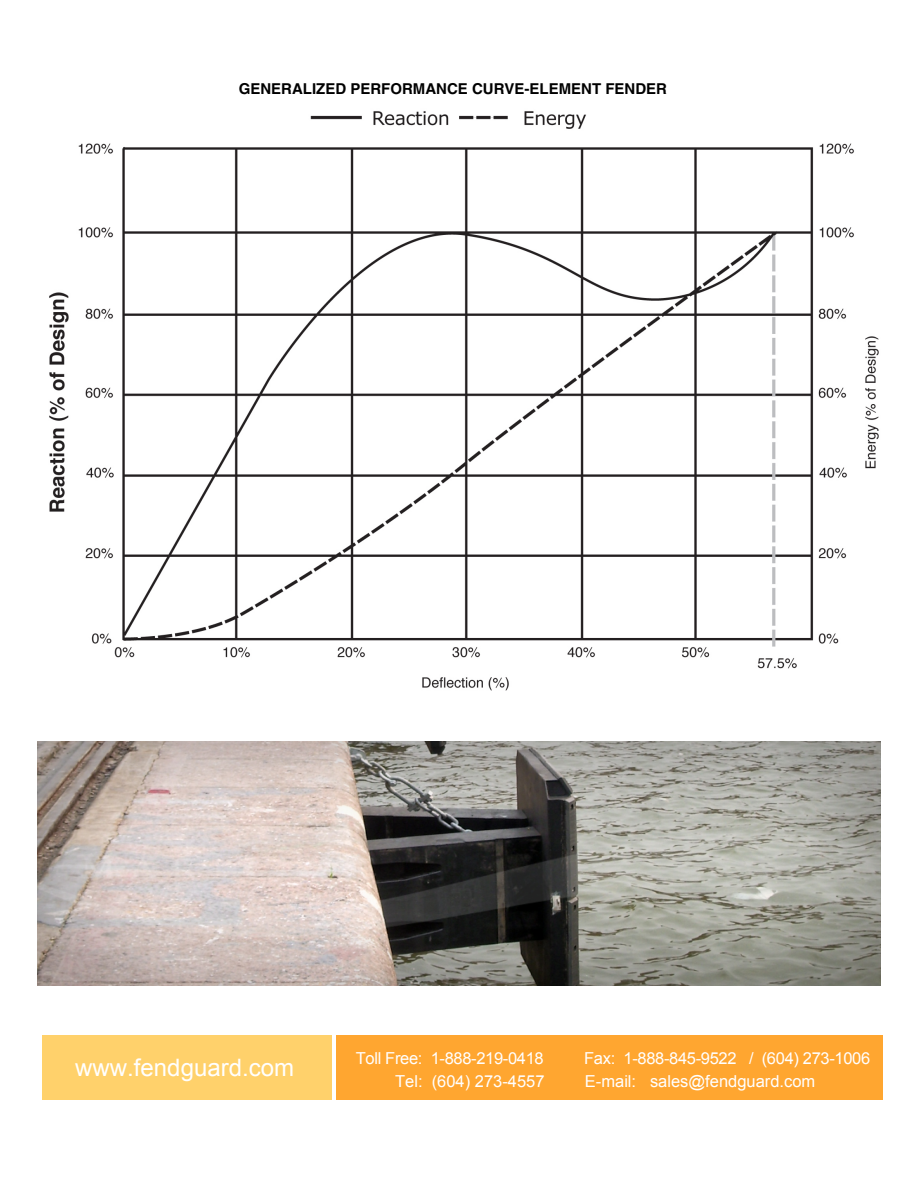
<style>
.page{position:relative;width:918px;height:1188px;background:#fff}
.page>*{position:absolute;margin:0;border:0;box-sizing:border-box;transform-origin:0 0}
.t1{font:24px "Arial";color:#fff}
.t2{font:16.5px "Arial";letter-spacing:-.02em;color:#fff}
.t3{font:16.5px "Arial";color:#fff}
.t4{font:700 15px "Helvetica";color:#000}
</style>
<div class="page">
<div style="left:42px;top:1036px;width:290px;height:64px;background:#ffd16b"></div>
<div style="left:337px;top:1036px;width:546px;height:64px;background:#ffa630"></div>
<img style="left:37px;top:741px;width:844px;height:244px">
<img style="left:49px;top:111px;width:830px;height:580px">
<p class="t4" style="left:239px;top:80px;width:430px">GENERALIZED PERFORMANCE CURVE-ELEMENT FENDER</p>
<h1 class="t1" style="left:75px;top:1052px;width:220px">www.fendguard.com</h1>
<p class="t2" style="left:356px;top:1048px;width:190px">Toll Free: 1-888-219-0418</p>
<p class="t2" style="left:584px;top:1048px;width:288px">Fax: 1-888-845-9522 / (604) 273-1006</p>
<p class="t3" style="left:395px;top:1070px;width:151px">Tel: (604) 273-4557</p>
<p class="t3" style="left:585px;top:1070px;width:232px">E-mail: sales@fendguard.com</p>
</div>
